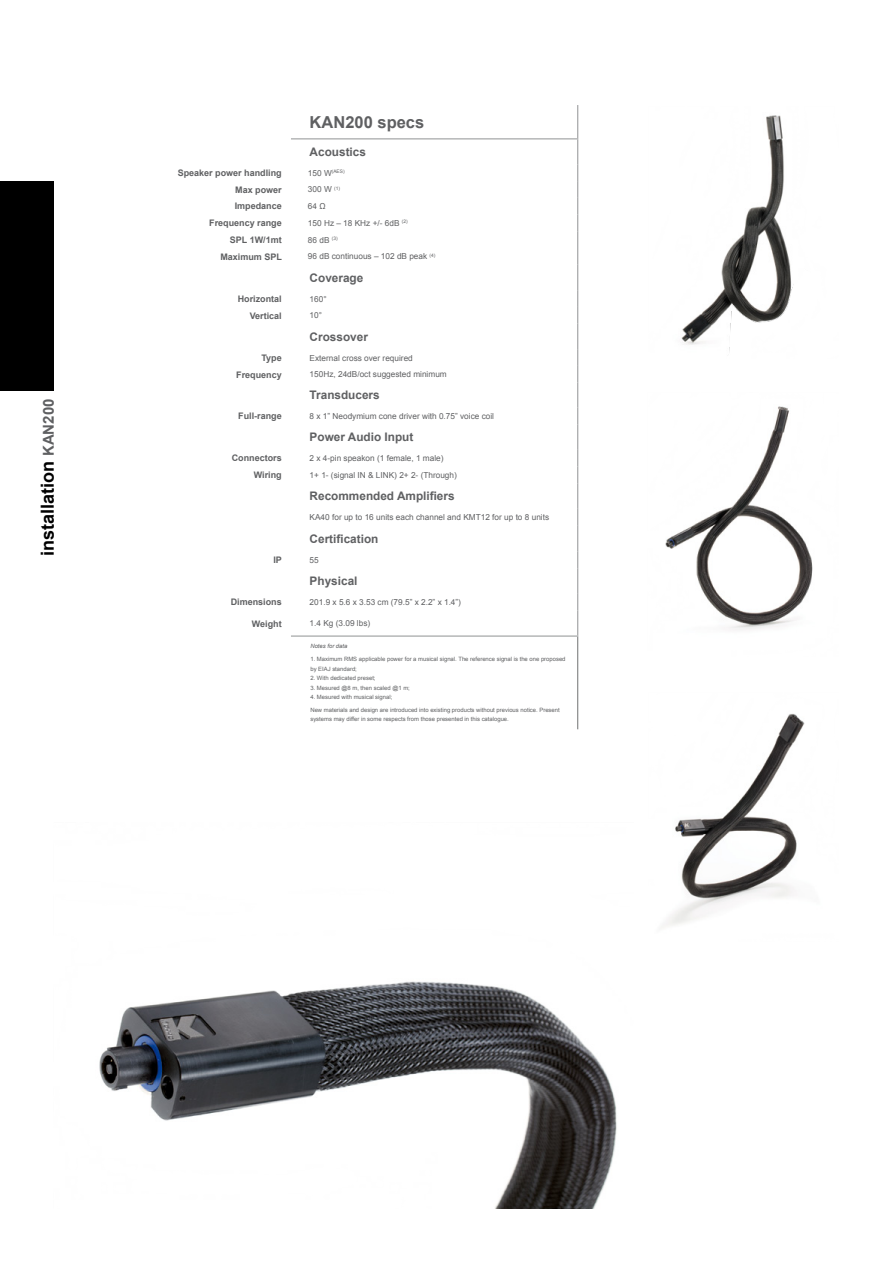
<style>
.page{position:relative;width:893px;height:1263px;background:#fff}
.page>*{position:absolute;margin:0;border:0;box-sizing:border-box;transform-origin:0 0}
.t1{font:700 18px "Arial";color:#000}
.t2{font:700 16.5px "Arial";color:#5f6062}
.t3{font:700 11.85px "Arial";color:#5f6062}
.t4{font:700 9px "Arial";color:#5f6062}
.t5{font:8.25px "Arial";color:#5f6062}
.t6{font:5.85px/9.4px "Arial";color:#5f6062}
.t7{font:italic 5.85px "Arial";color:#5f6062}
.t8{font:4.8px "Arial";color:#5f6062}
.s1{font-size:15px;color:#5f6062}
.s2{font-size:8.25px}
</style>
<div class="page">
<div style="left:0;top:181px;width:54px;height:210px;background:#000"></div>
<hr style="left:577px;top:637px;width:1px;height:92px;background:#707172">
<hr style="left:291px;top:635px;width:287px;height:2px;background:#9c9e9f">
<hr style="left:577px;top:105px;width:1px;height:33px;background:#9c9e9f">
<hr style="left:291px;top:138px;width:287px;height:1px;background:#9c9e9f">
<svg style="left:577px;top:139px;width:1px;height:496px"></svg>
<img style="left:681px;top:115px;width:113px;height:236px">
<img style="left:665px;top:406px;width:148px;height:224px">
<img style="left:661px;top:713px;width:144px;height:215px">
<img style="left:99px;top:981px;width:518px;height:228px">
<h1 class="t1" style="left:36px;top:556px;width:159px;rotate:-90deg">installation <span class="s1">KAN200</span></h1>
<h2 class="t2" style="left:310px;top:111px;width:116px">KAN200 specs</h2>
<h3 class="t3" style="left:310px;top:144px;width:58px">Acoustics</h3>
<p class="t4" style="left:178px;top:167px;width:106px">Speaker power handling</p>
<p class="t8" style="left:308px;top:168px;width:38px"><span class="s2">150 W</span>(AES)</p>
<p class="t4" style="left:235px;top:184px;width:48px">Max power</p>
<p class="t5" style="left:308px;top:184px;width:34px">300 W <sup>(1)</sup></p>
<p class="t4" style="left:235px;top:200px;width:49px">Impedance</p>
<p class="t5" style="left:308px;top:201px;width:19px">64 Ω</p>
<p class="t4" style="left:209px;top:217px;width:74px">Frequency range</p>
<p class="t5" style="left:308px;top:218px;width:101px">150 Hz – 18 KHz +/- 6dB <sup>(2)</sup></p>
<p class="t4" style="left:230px;top:234px;width:53px">SPL 1W/1mt</p>
<p class="t5" style="left:308px;top:234px;width:31px">86 dB <sup>(3)</sup></p>
<p class="t4" style="left:220px;top:250px;width:63px">Maximum SPL</p>
<p class="t5" style="left:308px;top:251px;width:129px">96 dB continuous – 102 dB peak <sup>(4)</sup></p>
<h3 class="t3" style="left:310px;top:270px;width:55px">Coverage</h3>
<p class="t4" style="left:238px;top:293px;width:46px">Horizontal</p>
<p class="t5" style="left:310px;top:293px;width:19px">160°</p>
<p class="t4" style="left:250px;top:309px;width:34px">Vertical</p>
<p class="t5" style="left:310px;top:310px;width:14px">10°</p>
<h3 class="t3" style="left:310px;top:329px;width:60px">Crossover</h3>
<p class="t4" style="left:261px;top:352px;width:22px">Type</p>
<p class="t5" style="left:310px;top:352px;width:105px">External cross over required</p>
<p class="t4" style="left:236px;top:368px;width:47px">Frequency</p>
<p class="t5" style="left:310px;top:369px;width:139px">150Hz, 24dB/oct suggested minimum</p>
<h3 class="t3" style="left:310px;top:387px;width:72px">Transducers</h3>
<p class="t4" style="left:238px;top:410px;width:45px">Full-range</p>
<p class="t5" style="left:310px;top:411px;width:186px">8 x 1” Neodymium cone driver with 0.75” voice coil</p>
<h3 class="t3" style="left:310px;top:429px;width:105px">Power Audio Input</h3>
<p class="t4" style="left:232px;top:452px;width:52px">Connectors</p>
<p class="t5" style="left:310px;top:453px;width:135px">2 x 4-pin speakon (1 female, 1 male)</p>
<p class="t4" style="left:254px;top:469px;width:29px">Wiring</p>
<p class="t5" style="left:310px;top:470px;width:149px">1+ 1- (signal IN &amp; LINK) 2+ 2- (Through)</p>
<h3 class="t3" style="left:310px;top:488px;width:147px">Recommended Amplifiers</h3>
<p class="t5" style="left:310px;top:512px;width:241px">KA40 for up to 16 units each channel and KMT12 for up to 8 units</p>
<h3 class="t3" style="left:310px;top:531px;width:70px">Certification</h3>
<p class="t4" style="left:273px;top:554px;width:10px">IP</p>
<p class="t5" style="left:310px;top:554px;width:11px">55</p>
<h3 class="t3" style="left:310px;top:573px;width:49px">Physical</h3>
<p class="t4" style="left:231px;top:596px;width:53px">Dimensions</p>
<p class="t5" style="left:310px;top:597px;width:153px">201.9 x 5.6 x 3.53 cm (79.5” x 2.2” x 1.4”)</p>
<p class="t4" style="left:252px;top:617px;width:31px">Weight</p>
<p class="t5" style="left:310px;top:618px;width:62px">1.4 Kg (3.09 lbs)</p>
<p class="t7" style="left:310px;top:642px;width:39px">Notes for data</p>
<p class="t6" style="left:310px;top:654px;width:257px">1. Maximum RMS applicable power for a musical signal. The reference signal is the one proposed by EIAJ standard;</p>
<p class="t6" style="left:310px;top:673px;width:67px">2. With dedicated preset;</p>
<p class="t6" style="left:310px;top:683px;width:101px">3. Mesured @8 m, then scaled @1 m;</p>
<p class="t6" style="left:310px;top:692px;width:83px">4. Mesured with musical signal;</p>
<p class="t6" style="left:310px;top:705px;width:251px">New materials and design are introduced into existing products without previous notice. Present systems may differ in some respects from those presented in this catalogue.</p>
</div>
